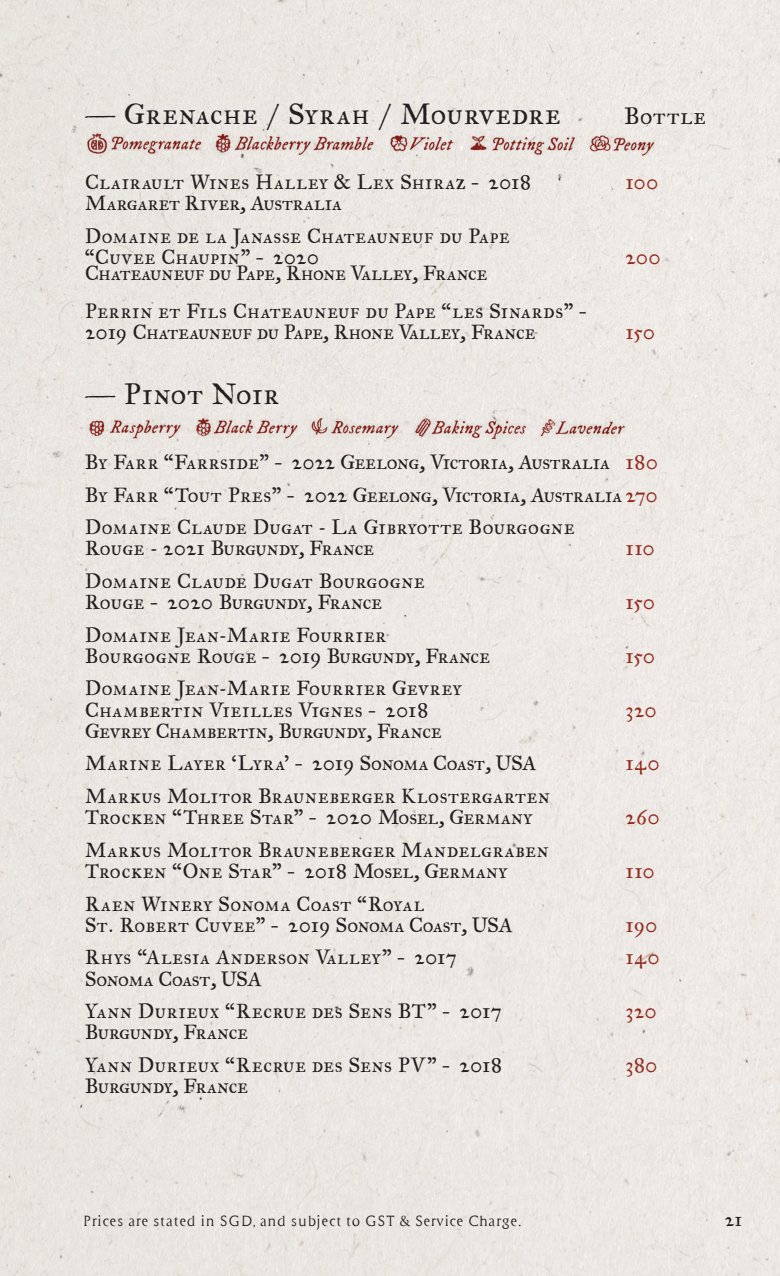
<style>
.page{position:relative;width:780px;height:1276px;background:#ebe7e2}
.page>*{position:absolute;margin:0;border:0;box-sizing:border-box;transform-origin:0 0}
.t1{font:25px "IM FELL Great Primer Roman SC";letter-spacing:.04em;color:#231f20}
.t2{font:20px "IM FELL Great Primer Roman SC";letter-spacing:.05em;color:#231f20}
.t3{font:17.5px/32.5px "IM FELL Great Primer Roman SC";letter-spacing:.03em;color:#231f20}
.t4{font:17.5px/21.2px "IM FELL Great Primer Roman SC";letter-spacing:.05em;color:#231f20}
.t5{font:17.5px/32.5px "IM FELL Great Primer Roman SC";letter-spacing:.01em;color:#231f20}
.t6{font:17.5px "IM FELL Great Primer Roman SC";letter-spacing:.04em;color:#922c1e}
.t7{font:17.5px "IM FELL Great Primer Roman SC";letter-spacing:.005em;color:#231f20}
.t8{font:16.25px "IM FELL Great Primer Roman SC";color:#231f20}
.t9{font:13.75px "Cyan Neue W00";letter-spacing:.04em;color:#231f20}
.s1{color:#922c1e}
</style>
<div class="page">
<img style="left:80px;top:129px;width:614px;height:30px">
<img style="left:80px;top:412px;width:614px;height:30px">
<h1 class="t1" style="left:85px;top:98px;width:477px">— Grenache / Syrah / Mourvedre</h1>
<p class="t2" style="left:624px;top:103px;width:83px">Bottle</p>
<p class="t4" style="left:85px;top:172px;width:447px">Clairault Wines Halley &amp; Lex Shiraz – 2018</p>
<p class="t6" style="left:625px;top:171px;width:34px">100</p>
<p class="t3" style="left:85px;top:188px;width:426px">Margaret River, Australia<br>Domaine de la Janasse Chateauneuf du Pape</p>
<p class="t4" style="left:85px;top:247px;width:235px">“Cuvee Chaupin” – 2020</p>
<p class="t6" style="left:625px;top:246px;width:37px">200</p>
<p class="t3" style="left:85px;top:255px;width:506px;line-height:37.5px">Chateauneuf du Pape, Rhone Valley, France<br>Perrin et Fils Chateauneuf du Pape “les Sinards” –</p>
<p class="t5" style="left:85px;top:316px;width:451px">2019 Chateauneuf du Pape, Rhone Valley, France</p>
<p class="t6" style="left:625px;top:321px;width:31px">150</p>
<h1 class="t1" style="left:85px;top:378px;width:195px">— Pinot Noir</h1>
<p class="t3" style="left:85px;top:446px;width:574px;text-align:justify">By Farr “Farrside” – 2022 Geelong, Victoria, Australia <span class="s1">180<br></span>By Farr “Tout Pres” – 2022 Geelong, Victoria, Australia <span class="s1">270<br></span>Domaine Claude Dugat - La Gibryotte Bourgogne</p>
<p class="t3" style="left:85px;top:533px;width:290px">Rouge - 2021 Burgundy, France</p>
<p class="t6" style="left:625px;top:537px;width:31px">110</p>
<p class="t3" style="left:85px;top:571px;width:341px;line-height:21.2px">Domaine Claude Dugat Bourgogne<br>Rouge – 2020 Burgundy, France</p>
<p class="t6" style="left:625px;top:591px;width:31px">150</p>
<p class="t3" style="left:85px;top:625px;width:406px;line-height:21.2px">Domaine Jean-Marie Fourrier<br>Bourgogne Rouge – 2019 Burgundy, France</p>
<p class="t4" style="left:85px;top:678px;width:378px">Domaine Jean-Marie Fourrier Gevrey<br>Chambertin Vieilles Vignes – 2018</p>
<p class="t5" style="left:85px;top:715px;width:452px">Gevrey Chambertin, Burgundy, France<br>Marine Layer ‘Lyra’ – 2019 Sonoma Coast, USA</p>
<p class="t3" style="left:85px;top:786px;width:466px;line-height:21.2px">Markus Molitor Brauneberger Klostergarten<br>Trocken “Three Star” – 2020 Mosel, Germany</p>
<p class="t3" style="left:85px;top:840px;width:465px;line-height:21.2px">Markus Molitor Brauneberger Mandelgraben<br>Trocken “One Star” – 2018 Mosel, Germany</p>
<p class="t3" style="left:85px;top:893px;width:428px;line-height:21.2px">Raen Winery Sonoma Coast “Royal<br>St. Robert Cuvee” – 2019 Sonoma Coast, USA</p>
<p class="t6" style="left:625px;top:644px;width:31px">150</p>
<p class="t6" style="left:625px;top:698px;width:33px">320</p>
<p class="t6" style="left:625px;top:752px;width:35px">140</p>
<p class="t6" style="left:625px;top:806px;width:35px">260</p>
<p class="t6" style="left:625px;top:859px;width:31px">110</p>
<p class="t6" style="left:625px;top:913px;width:33px">190</p>
<p class="t4" style="left:85px;top:947px;width:372px">Rhys “Alesia Anderson Valley” – 2017</p>
<p class="t6" style="left:625px;top:946px;width:35px">140</p>
<p class="t3" style="left:85px;top:963px;width:417px">Sonoma Coast, USA<br>Yann Durieux “Recrue des Sens BT” – 2017</p>
<p class="t6" style="left:625px;top:999px;width:33px">320</p>
<p class="t3" style="left:85px;top:1016px;width:418px">Burgundy, France<br>Yann Durieux “Recrue des Sens PV” – 2018</p>
<p class="t6" style="left:625px;top:1053px;width:33px">380</p>
<p class="t7" style="left:85px;top:1074px;width:164px">Burgundy, France</p>
<p class="t9" style="left:83px;top:1212px;width:440px">Prices are stated in SGD, and subject to GST &amp; Service Charge.</p>
<p class="t8" style="left:725px;top:1209px;width:19px">21</p>
</div>
